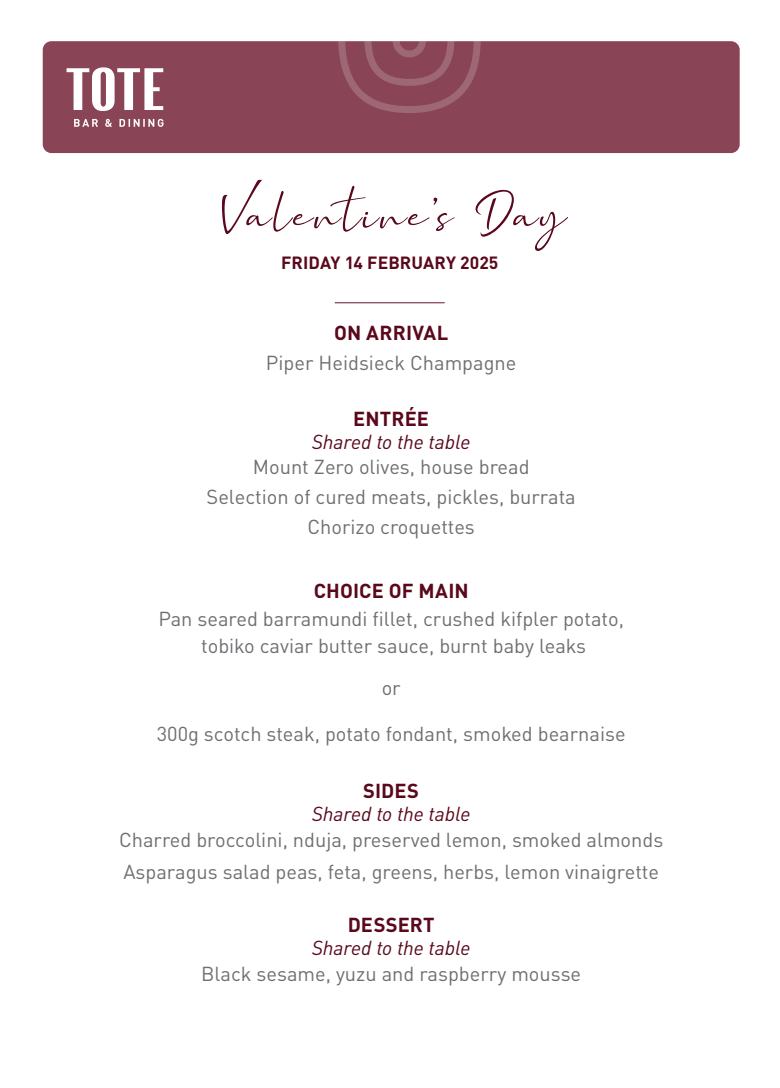
<style>
.page{position:relative;width:780px;height:1088px;background:#fff}
.page>*{position:absolute;margin:0;border:0;box-sizing:border-box;transform-origin:0 0}
.t1{font:51.25px "Marthin Slant";letter-spacing:.05em;color:#5a081b}
.t2{font:20px "DINOT";color:#6d6f72}
.t3{font:italic 20px "DINOT";letter-spacing:-.005em;color:#5a081b}
.t4{font:700 20px "DINOT";letter-spacing:.005em;color:#5a081b}
.t5{font:700 17.5px "DINOT";color:#5a081b}
</style>
<div class="page">
<hr style="left:335px;top:302px;width:109px;height:1px;background:#894456">
<div style="left:43px;top:41px;width:696px;height:112px;background:#894456;border-radius:9px"></div>
<svg style="left:338px;top:41px;width:142px;height:72px"></svg>
<svg style="left:67px;top:67px;width:96px;height:44px"></svg>
<svg style="left:74px;top:119px;width:89px;height:8px"></svg>
<p class="t1" style="left:217px;top:177px;width:350px">Valentine's Day</p>
<p class="t5" style="left:281px;top:249px;width:219px">FRIDAY 14 FEBRUARY 2025</p>
<p class="t4" style="left:334px;top:317px;width:115px">ON ARRIVAL</p>
<p class="t2" style="left:266px;top:347px;width:252px">Piper Heidsieck Champagne</p>
<p class="t4" style="left:353px;top:403px;width:77px">ENTRÉE</p>
<p class="t3" style="left:312px;top:426px;width:160px">Shared to the table</p>
<p class="t2" style="left:253px;top:451px;width:278px">Mount Zero olives, house bread</p>
<p class="t2" style="left:206px;top:481px;width:370px">Selection of cured meats, pickles, burrata</p>
<p class="t2" style="left:307px;top:511px;width:169px">Chorizo croquettes</p>
<p class="t4" style="left:314px;top:575px;width:156px">CHOICE OF MAIN</p>
<p class="t2" style="left:158px;top:603px;width:467px">Pan seared barramundi fillet, crushed kifpler potato,</p>
<p class="t2" style="left:201px;top:631px;width:386px">tobiko caviar butter sauce, burnt baby leaks</p>
<p class="t2" style="left:381px;top:672px;width:21px">or</p>
<p class="t2" style="left:157px;top:718px;width:470px">300g scotch steak, potato fondant, smoked bearnaise</p>
<p class="t4" style="left:363px;top:775px;width:57px">SIDES</p>
<p class="t3" style="left:312px;top:799px;width:160px">Shared to the table</p>
<p class="t2" style="left:119px;top:825px;width:545px">Charred broccolini, nduja, preserved lemon, smoked almonds</p>
<p class="t2" style="left:123px;top:856px;width:537px">Asparagus salad peas, feta, greens, herbs, lemon vinaigrette</p>
<p class="t4" style="left:347px;top:909px;width:88px">DESSERT</p>
<p class="t3" style="left:312px;top:933px;width:160px">Shared to the table</p>
<p class="t2" style="left:201px;top:959px;width:381px">Black sesame, yuzu and raspberry mousse</p>
</div>
